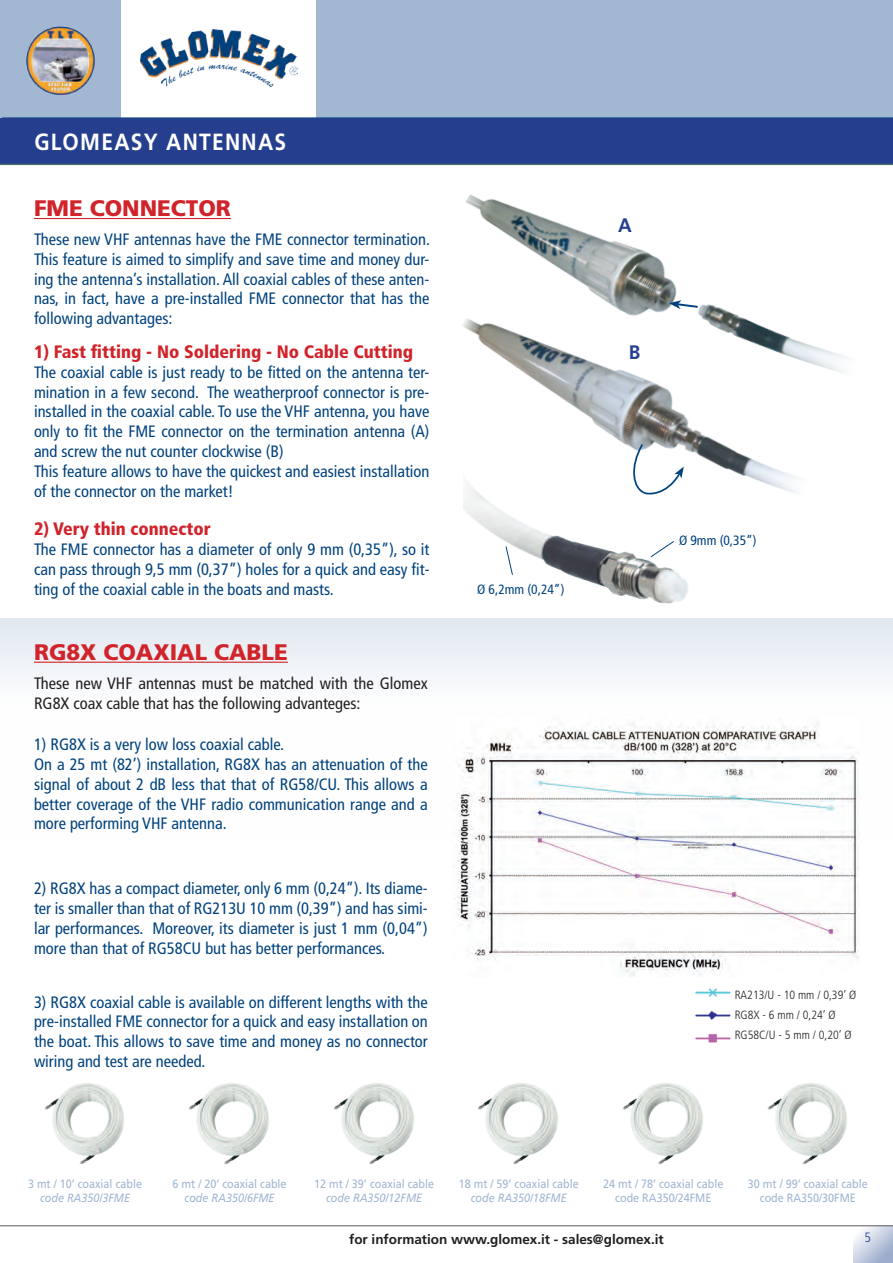
<style>
.page{position:relative;width:893px;height:1263px;background:#fff}
.page>*{position:absolute;margin:0;border:0;box-sizing:border-box;transform-origin:0 0}
.t1{font:700 23.4px "Frutiger";letter-spacing:.06em;color:#fff;scale:.9 1}
.t2{font:900 22.5px "Frutiger";color:#d1232a}
.t3{font:700 19.65px "Frutiger";color:#253f8e}
.t4{font:900 condensed 18px "Frutiger";color:#d1232a}
.t5{font:condensed 16.5px/19.8px "Frutiger";color:#00427d;text-align:justify}
.t6{font:condensed 16.5px/19.8px "Frutiger";color:#231f20}
.t7{font:700 13.5px "Frutiger";color:#231f20}
.t8{font:condensed 13.5px "Frutiger";color:#00427d}
.t9{font:300 condensed 13.5px "Frutiger";color:#253f8e}
.t10{font:12px/13.5px "Frutiger";color:#a1b7d2;text-align:center;scale:.9 1}
.t11{font:italic 12px "Frutiger";color:#a1b7d2;scale:.9 1}
.t12{font:300 condensed 12px/20px "Frutiger";color:#231f20}
</style>
<div class="page">
<div style="left:0;top:618px;width:893px;height:224px;background:linear-gradient(to bottom,#ebf0f5,#fff)"></div>
<img style="left:443px;top:165px;width:450px;height:300px">
<svg style="left:669px;top:300px;width:31px;height:9px"></svg>
<img style="left:44px;top:1083px;width:80px;height:82px">
<img style="left:188px;top:1083px;width:81px;height:82px">
<img style="left:333px;top:1083px;width:81px;height:82px">
<img style="left:477px;top:1083px;width:81px;height:82px">
<img style="left:622px;top:1083px;width:81px;height:82px">
<img style="left:767px;top:1083px;width:80px;height:82px">
<img style="left:463px;top:465px;width:317px;height:139px">
<div style="left:0;top:0;width:121px;height:119px;background:#a1b7d2"></div>
<div style="left:317px;top:0;width:576px;height:119px;background:#a1b7d2"></div>
<img style="left:140px;top:30px;width:157px;height:56px">
<svg style="left:854px;top:1226px;width:39px;height:37px"></svg>
<hr style="left:0;top:1225px;width:893px;height:1px;background:#6c6d70">
<hr style="left:2px;top:117px;width:891px;height:2px;background:#00427d">
<svg style="left:505px;top:545px;width:9px;height:31px"></svg>
<svg style="left:649px;top:540px;width:26px;height:18px"></svg>
<img style="left:26px;top:26px;width:69px;height:69px">
<div style="left:0;top:118px;width:893px;height:46px;background:#253f8e"></div>
<hr style="left:0;top:164px;width:893px;height:1px;background:#416d62">
<hr style="left:34px;top:218px;width:197px;height:1px;background:#d1232a">
<hr style="left:34px;top:662px;width:254px;height:1px;background:#d1232a">
<img style="left:452px;top:713px;width:407px;height:264px">
<img style="left:695px;top:988px;width:36px;height:55px">
<h1 class="t1" style="left:34px;top:128px;width:281px">GLOMEASY ANTENNAS</h1>
<h2 class="t2" style="left:34px;top:195px;width:198px">FME CONNECTOR</h2>
<p class="t5" style="left:34px;top:230px;width:398px">These new VHF antennas have the FME connector termination.<br>This feature is aimed to simplify and save time and money dur&shy;ing the antenna’s installation. All coaxial cables of these anten&shy;nas, in fact, have a pre-installed FME connector that has the following advantages:</p>
<p class="t4" style="left:34px;top:341px;width:381px">1) Fast fitting - No Soldering - No Cable Cutting</p>
<p class="t5" style="left:34px;top:362px;width:397px;text-align:left">The coaxial cable is just ready to be fitted on the antenna ter&shy;mination in a few second. The weatherproof connector is pre&shy;installed in the coaxial cable. To use the VHF antenna, you have only to fit the FME connector on the termination antenna (A) and screw the nut counter clockwise (B)<br>This feature allows to have the quickest and easiest installation of the connector on the market!</p>
<p class="t4" style="left:34px;top:518px;width:178px">2) Very thin connector</p>
<p class="t5" style="left:34px;top:539px;width:397px">The FME connector has a diameter of only 9 mm (0,35”), so it can pass through 9,5 mm (0,37”) holes for a quick and easy fit&shy;ting of the coaxial cable in the boats and masts.</p>
<h2 class="t2" style="left:34px;top:638px;width:255px">RG8X COAXIAL CABLE</h2>
<p class="t6" style="left:34px;top:673px;width:395px">These new VHF antennas must be matched with the Glomex<br>RG8X coax cable that has the following advanteges:</p>
<p class="t5" style="left:34px;top:735px;width:395px;text-align:left">1) RG8X is a very low loss coaxial cable.<br>On a 25 mt (82’) installation, RG8X has an attenuation of the signal of about 2 dB less that that of RG58/CU. This allows a better coverage of the VHF radio communication range and a more performing VHF antenna.</p>
<p class="t8" style="left:477px;top:581px;width:89px">Ø 6,2mm (0,24”)</p>
<p class="t3" style="left:618px;top:214px;width:15px">A</p>
<p class="t3" style="left:629px;top:341px;width:13px">B</p>
<p class="t8" style="left:679px;top:532px;width:79px">Ø 9mm (0,35”)</p>
<p class="t5" style="left:34px;top:879px;width:395px">2) RG8X has a compact diameter, only 6 mm (0,24”). Its diame&shy;ter is smaller than that of RG213U 10 mm (0,39”) and has simi&shy;lar performances. Moreover, its diameter is just 1 mm (0,04”) more than that of RG58CU but has better performances.</p>
<p class="t5" style="left:34px;top:992px;width:395px">3) RG8X coaxial cable is available on different lengths with the pre-installed FME connector for a quick and easy installation on the boat. This allows to save time and money as no connector wiring and test are needed.</p>
<p class="t12" style="left:735px;top:985px;width:123px">RA213/U - 10 mm / 0,39’ Ø<br>RG8X - 6 mm / 0,24’ Ø<br>RG58C/U - 5 mm / 0,20’ Ø</p>
<p class="t10" style="left:28px;top:1177px;width:128px">3 mt / 10’ coaxial cable</p>
<p class="t11" style="left:40px;top:1191px;width:102px">code RA350/3FME</p>
<p class="t10" style="left:173px;top:1177px;width:128px">6 mt / 20’ coaxial cable</p>
<p class="t11" style="left:185px;top:1191px;width:102px">code RA350/6FME</p>
<p class="t10" style="left:314px;top:1177px;width:135px">12 mt / 39’ coaxial cable</p>
<p class="t11" style="left:326px;top:1191px;width:108px">code RA350/12FME</p>
<p class="t10" style="left:459px;top:1177px;width:135px">18 mt / 59’ coaxial cable</p>
<p class="t11" style="left:471px;top:1191px;width:108px">code RA350/18FME</p>
<p class="t10" style="left:603px;top:1177px;width:135px">24 mt / 78’ coaxial cable code RA350/24FME</p>
<p class="t10" style="left:748px;top:1177px;width:135px">30 mt / 99’ coaxial cable code RA350/30FME</p>
<p class="t9" style="left:864px;top:1229px;width:8px">5</p>
<p class="t7" style="left:349px;top:1231px;width:316px">for information www.glomex.it - sales@glomex.it</p>
</div>
